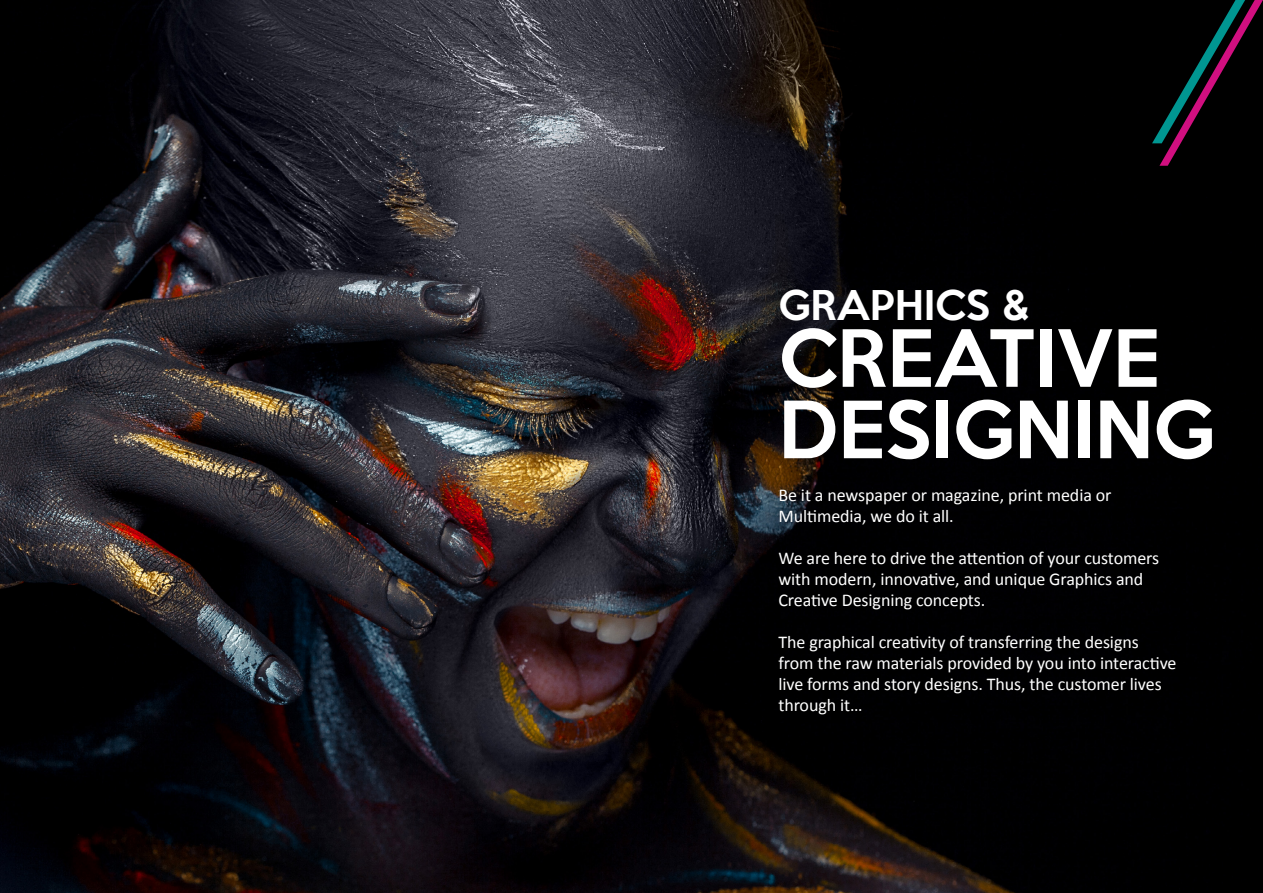
<style>
.page{position:relative;width:1263px;height:893px;background:#fff}
.page>*{position:absolute;margin:0;border:0;box-sizing:border-box;transform-origin:0 0}
.t1{font:500 72px/71.4px "Keep Calm";color:#fff}
.t2{font:500 37.5px "Keep Calm";color:#fff}
.t3{font:18px/21px "Calibri";letter-spacing:-.005em;color:#fff}
</style>
<div class="page">
<img style="left:0;top:0;width:1152px;height:893px">
<div style="left:1152px;top:0;width:111px;height:893px;background:#000"></div>
<h2 class="t2" style="left:778px;top:273px;width:252px">GRAPHICS &amp;</h2>
<h1 class="t1" style="left:778px;top:317px;width:438px">CREATIVE<br>DESIGNING</h1>
<p class="t3" style="left:778px;top:484px;width:335px">Be it a newspaper or magazine, print media or<br>Multimedia, we do it all.</p>
<p class="t3" style="left:778px;top:547px;width:382px">We are here to drive the attention of your customers with modern, innovative, and unique Graphics and<br>Creative Designing concepts.</p>
<p class="t3" style="left:778px;top:631px;width:400px">The graphical creativity of transferring the designs from the raw materials provided by you into interactive live forms and story designs. Thus, the customer lives through it…</p>
</div>
